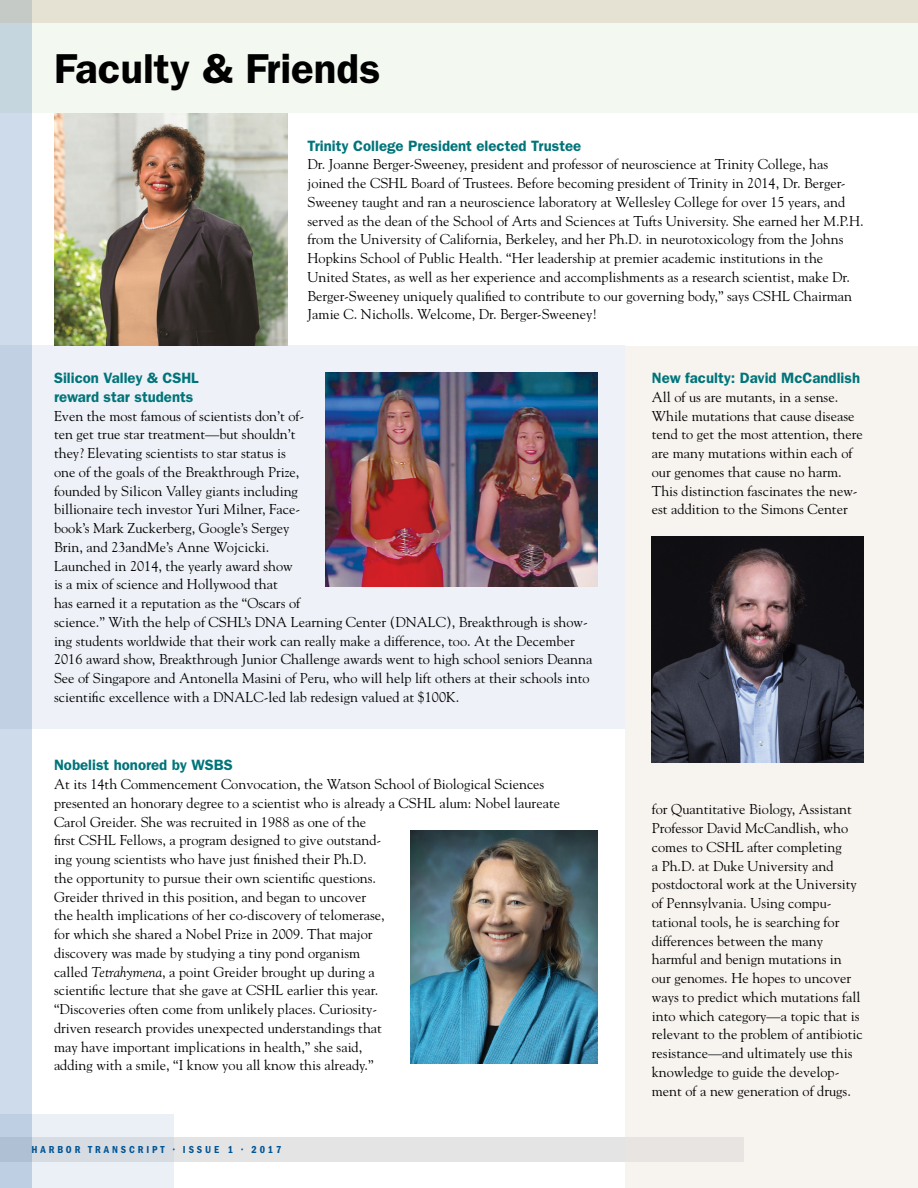
<style>
.page{position:relative;width:918px;height:1188px;background:#fff}
.page>*{position:absolute;margin:0;border:0;box-sizing:border-box;transform-origin:0 0}
.t1{font:600 42px "ITC Franklin Gothic Std";color:#000}
.t2{font:600 15px/18.8px "ITC Franklin Gothic Std";color:#007479}
.t3{font:14.25px/18.8px "Goudy Std";color:#000}
.t4{font:10.5px "ITC Franklin Gothic Std Dm Cd";letter-spacing:.275em;color:#005596}
.s1{font-style:italic}
</style>
<div class="page">
<hr style="left:917px;top:0;width:1px;height:168px;background:#dde3f3">
<div style="left:0;top:1137px;width:744px;height:24px;background:#e4e4e5"></div>
<div style="left:0;top:1114px;width:174px;height:74px;background:linear-gradient(to bottom,#e3e7ee,#e5e9f0)"></div>
<div style="left:0;top:346px;width:625px;height:383px;background:#eef1f7"></div>
<div style="left:0;top:0;width:918px;height:113px;background:#f3f8f1"></div>
<div style="left:0;top:0;width:32px;height:1188px;background:linear-gradient(to right,#c8d6e6,#c8d6e6)"></div>
<div style="left:0;top:0;width:918px;height:23px;background:#e5e2d3"></div>
<div style="left:625px;top:346px;width:293px;height:842px;background:#f7f4f0"></div>
<img style="left:411px;top:831px;width:187px;height:232px">
<img style="left:326px;top:373px;width:272px;height:213px">
<img style="left:652px;top:537px;width:212px;height:225px">
<img style="left:54px;top:113px;width:233px;height:233px">
<h1 class="t1" style="left:54px;top:44px;width:328px">Faculty &amp; Friends</h1>
<p class="t2" style="left:308px;top:136px;width:275px">Trinity College President elected Trustee</p>
<p class="t3" style="left:308px;top:155px;width:558px">Dr. Joanne Berger-Sweeney, president and professor of neuroscience at Trinity College, has joined the CSHL Board of Trustees. Before becoming president of Trinity in 2014, Dr. Berger-Sweeney taught and ran a neuroscience laboratory at Wellesley College for over 15 years, and served as the dean of the School of Arts and Sciences at Tufts University. She earned her M.P.H. from the University of California, Berkeley, and her Ph.D. in neurotoxicology from the Johns Hopkins School of Public Health. “Her leadership at premier academic institutions in the United States, as well as her experience and accomplishments as a research scientist, make Dr.<br>Berger-Sweeney uniquely qualified to contribute to our governing body,” says CSHL Chairman Jamie C. Nicholls. Welcome, Dr. Berger-Sweeney!</p>
<p class="t2" style="left:54px;top:369px;width:146px">Silicon Valley &amp; CSHL reward star students</p>
<p class="t3" style="left:54px;top:406px;width:540px">Even the most famous of scientists don’t of-<br>ten get true star treatment—but shouldn’t<br>they? Elevating scientists to star status is<br>one of the goals of the Breakthrough Prize,<br>founded by Silicon Valley giants including<br>billionaire tech investor Yuri Milner, Face-<br>book’s Mark Zuckerberg, Google’s Sergey<br>Brin, and 23andMe’s Anne Wojcicki.<br>Launched in 2014, the yearly award show<br>is a mix of science and Hollywood that<br>has earned it a reputation as the “Oscars of<br>science.” With the help of CSHL’s DNA Learning Center (DNALC), Breakthrough is show&shy;ing students worldwide that their work can really make a difference, too. At the December 2016 award show, Breakthrough Junior Challenge awards went to high school seniors Deanna See of Singapore and Antonella Masini of Peru, who will help lift others at their schools into scientific excellence with a DNALC-led lab redesign valued at $100K.</p>
<p class="t2" style="left:54px;top:756px;width:180px">Nobelist honored by WSBS</p>
<p class="t3" style="left:54px;top:775px;width:508px">At its 14th Commencement Convocation, the Watson School of Biological Sciences presented an honorary degree to a scientist who is already a CSHL alum: Nobel laureate Carol Greider. She was recruited in 1988 as one of the<br>first CSHL Fellows, a program designed to give outstand-<br>ing young scientists who have just finished their Ph.D.<br>the opportunity to pursue their own scientific questions.<br>Greider thrived in this position, and began to uncover<br>the health implications of her co-discovery of telomerase,<br>for which she shared a Nobel Prize in 2009. That major<br>discovery was made by studying a tiny pond organism<br>called <span class="s1">Tetrahymena</span>, a point Greider brought up during a<br>scientific lecture that she gave at CSHL earlier this year.<br>“Discoveries often come from unlikely places. Curiosity-<br>driven research provides unexpected understandings that<br>may have important implications in health,” she said,<br>adding with a smile, “I know you all know this already.”</p>
<p class="t4" style="left:32px;top:1143px;width:252px">HARBOR TRANSCRIPT • ISSUE 1 • 2017</p>
<p class="t2" style="left:652px;top:369px;width:210px">New faculty: David McCandlish</p>
<p class="t3" style="left:652px;top:387px;width:212px">All of us are mutants, in a sense.<br>While mutations that cause disease tend to get the most attention, there are many mutations within each of our genomes that cause no harm.<br>This distinction fascinates the new&shy;est addition to the Simons Center</p>
<p class="t3" style="left:652px;top:800px;width:212px">for Quantitative Biology, Assistant Professor David McCandlish, who comes to CSHL after completing<br>a Ph.D. at Duke University and postdoctoral work at the University of Pennsylvania. Using compu&shy;tational tools, he is searching for differences between the many harmful and benign mutations in our genomes. He hopes to uncover ways to predict which mutations fall into which category—a topic that is relevant to the problem of antibiotic resistance—and ultimately use this knowledge to guide the develop&shy;ment of a new generation of drugs.</p>
</div>
